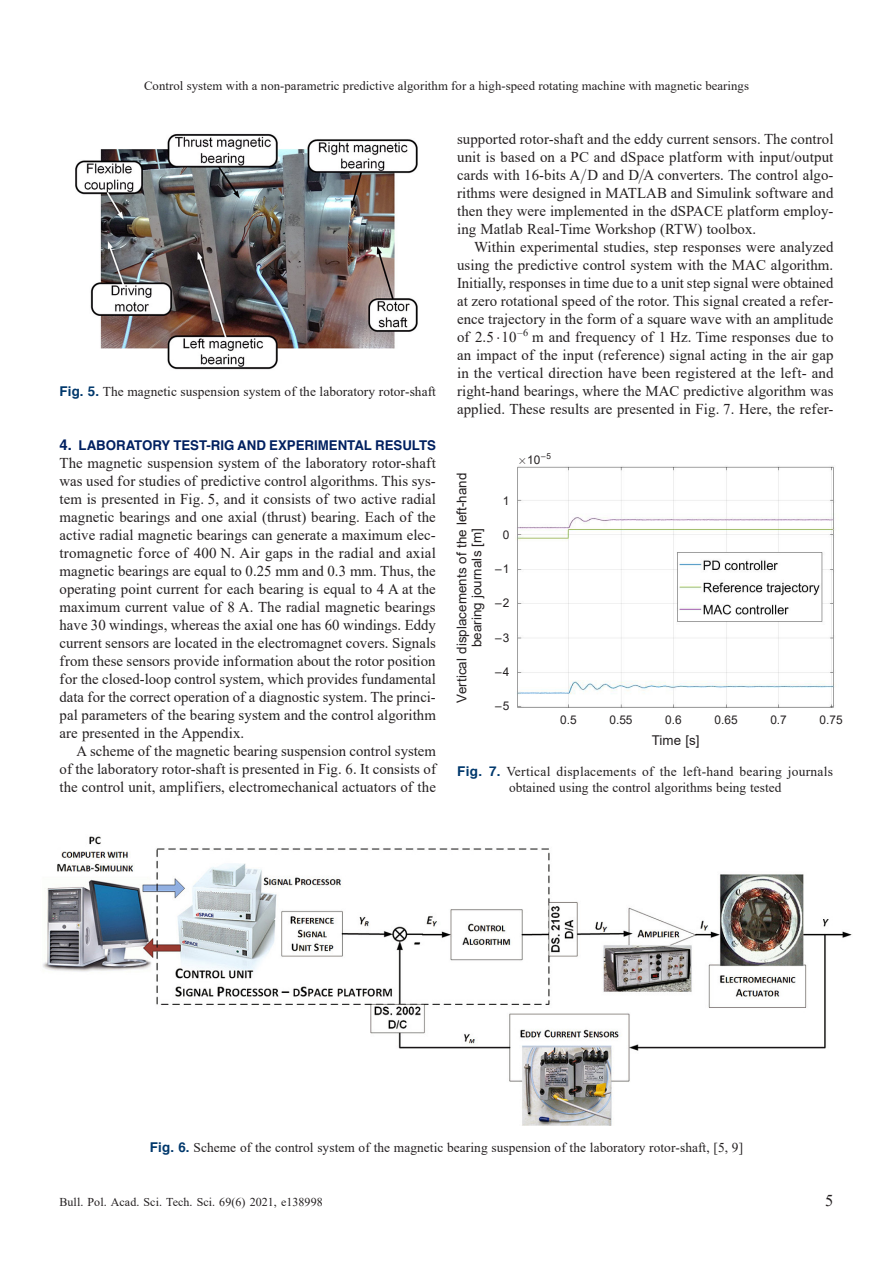
<style>
.page{position:relative;width:893px;height:1263px;background:#fff}
.page>*{position:absolute;margin:0;border:0;box-sizing:border-box;transform-origin:0 0}
.t1{font:16.5px "Times New Roman";color:#231f20}
.Biu_Tekst_podst{font:15px/18px "Times New Roman";letter-spacing:.005em;color:#231f20;text-align:justify}
.Biu_Tekst_podst__bez{font:15px/18px "Times New Roman";letter-spacing:.005em;color:#231f20;text-align:justify}
.Biu_Podpis_2{font:13.5px "Times New Roman";letter-spacing:.005em;color:#231f20}
.Biu_Podpisy{font:13.5px/16.5px "Times New Roman";letter-spacing:.02em;color:#231f20;text-align:center}
.Biu_Tekst_podst__bez-2{font:13.5px/15px "Arial";letter-spacing:.005em;color:#231f20;text-align:center}
.t2{font:700 13.5px "Helvetica";color:#002060}
.t3{font:12.75px "Times New Roman";letter-spacing:.005em;color:#231f20}
.t4{font:12px "Times New Roman";letter-spacing:.005em;color:#231f20}
.Biu_Tekst_podst__bez-3{font:12px "Arial";color:#231f20}
.s1{font-family:"Helvetica";font-weight:700;color:#00386c}
.s2{font-size:15px}
.s3{font-family:"Cmr 10"}
.s4{font-family:"Cmsy 10"}
</style>
<div class="page">
<img style="left:76px;top:133px;width:342px;height:237px">
<img style="left:43px;top:836px;width:809px;height:290px">
<img style="left:517px;top:466px;width:318px;height:242px">
<p class="t3" style="left:144px;top:76px;width:606px">Control system with a non-parametric predictive algorithm for a high-speed rotating machine with magnetic bearings</p>
<p class="Biu_Podpis_2" style="left:60px;top:382px;width:378px"><span class="s1">Fig. 5.</span> The magnetic suspension system of the laboratory rotor-shaft</p>
<p class="t2" style="left:60px;top:435px;width:378px"><span class="s2">4.</span> LABORATORY TEST-RIG AND EXPERIMENTAL RESULTS</p>
<p class="Biu_Tekst_podst__bez" style="left:60px;top:454px;width:378px">The magnetic suspension system of the laboratory rotor-shaft was used for studies of predictive control algorithms. This sys&shy;tem is presented in Fig. 5, and it consists of two active radial magnetic bearings and one axial (thrust) bearing. Each of the active radial magnetic bearings can generate a maximum elec&shy;tromagnetic force of 400 N. Air gaps in the radial and axial magnetic bearings are equal to 0.25 mm and 0.3 mm. Thus, the operating point current for each bearing is equal to 4 A at the maximum current value of 8 A. The radial magnetic bearings have 30 windings, whereas the axial one has 60 windings. Eddy current sensors are located in the electromagnet covers. Signals from these sensors provide information about the rotor position for the closed-loop control system, which provides fundamental data for the correct operation of a diagnostic system. The princi&shy;pal parameters of the bearing system and the control algorithm are presented in the Appendix.</p>
<p class="Biu_Tekst_podst" style="left:60px;top:742px;width:378px;text-indent:17px">A scheme of the magnetic bearing suspension control system of the laboratory rotor-shaft is presented in Fig. 6. It consists of the control unit, amplifiers, electromechanical actuators of the</p>
<p class="Biu_Tekst_podst" style="left:457px;top:130px;width:378px">supported rotor-shaft and the eddy current sensors. The control unit is based on a PC and dSpace platform with input/output cards with 16-bits A<span class="s3">/</span>D and D<span class="s3">/</span>A converters. The control algo&shy;rithms were designed in MATLAB and Simulink software and then they were implemented in the dSPACE platform employ&shy;ing Matlab Real-Time Workshop (RTW) toolbox.</p>
<p class="Biu_Tekst_podst" style="left:457px;top:238px;width:378px;text-indent:17px">Within experimental studies, step responses were analyzed using the predictive control system with the MAC algorithm.<br>Initially, responses in time due to a unit step signal were obtained at zero rotational speed of the rotor. This signal created a refer&shy;ence trajectory in the form of a square wave with an amplitude of 2.5 ⋅ 10<sup>–6</sup> m and frequency of 1 Hz. Time responses due to an impact of the input (reference) signal acting in the air gap in the vertical direction have been registered at the left- and right-hand bearings, where the MAC predictive algorithm was applied. These results are presented in Fig. 7. Here, the refer-</p>
<p class="Biu_Tekst_podst__bez-2" style="left:454px;top:702px;width:231px;rotate:-90deg">Vertical displacements of the left-hand bearing journals [m]</p>
<p class="Biu_Tekst_podst__bez-3" style="left:518px;top:451px;width:35px"><span class="s4">£</span>10<sup>–5</sup></p>
<p class="Biu_Tekst_podst__bez-3" style="left:503px;top:492px;width:8px">1</p>
<p class="Biu_Tekst_podst__bez-3" style="left:503px;top:526px;width:8px">0</p>
<p class="Biu_Tekst_podst__bez-3" style="left:495px;top:561px;width:16px">–1</p>
<p class="Biu_Tekst_podst__bez-3" style="left:495px;top:595px;width:16px">–2</p>
<p class="Biu_Tekst_podst__bez-3" style="left:495px;top:629px;width:16px">–3</p>
<p class="Biu_Tekst_podst__bez-3" style="left:495px;top:663px;width:16px">–4</p>
<p class="Biu_Tekst_podst__bez-3" style="left:495px;top:697px;width:16px">–5</p>
<p class="Biu_Tekst_podst__bez-3" style="left:560px;top:711px;width:18px">0.5</p>
<p class="Biu_Tekst_podst__bez-3" style="left:609px;top:711px;width:25px">0.55</p>
<p class="Biu_Tekst_podst__bez-3" style="left:665px;top:711px;width:18px">0.6</p>
<p class="Biu_Tekst_podst__bez-3" style="left:714px;top:711px;width:25px">0.65</p>
<p class="Biu_Tekst_podst__bez-3" style="left:770px;top:711px;width:18px">0.7</p>
<p class="Biu_Tekst_podst__bez-3" style="left:820px;top:711px;width:25px">0.75</p>
<p class="Biu_Tekst_podst__bez-2" style="left:652px;top:733px;width:49px">Time [s]</p>
<p class="Biu_Podpisy" style="left:457px;top:763px;width:378px"><span class="s1">Fig. 7.</span> Vertical displacements of the left-hand bearing journals obtained using the control algorithms being tested</p>
<p class="Biu_Podpis_2" style="left:150px;top:1138px;width:595px"><span class="s1">Fig. 6.</span> Scheme of the control system of the magnetic bearing suspension of the laboratory rotor-shaft, [5, 9]</p>
<p class="t4" style="left:60px;top:1194px;width:265px">Bull. Pol. Acad. Sci. Tech. Sci. 69(6) 2021, e138998</p>
<p class="t1" style="left:825px;top:1189px;width:10px">5</p>
</div>
